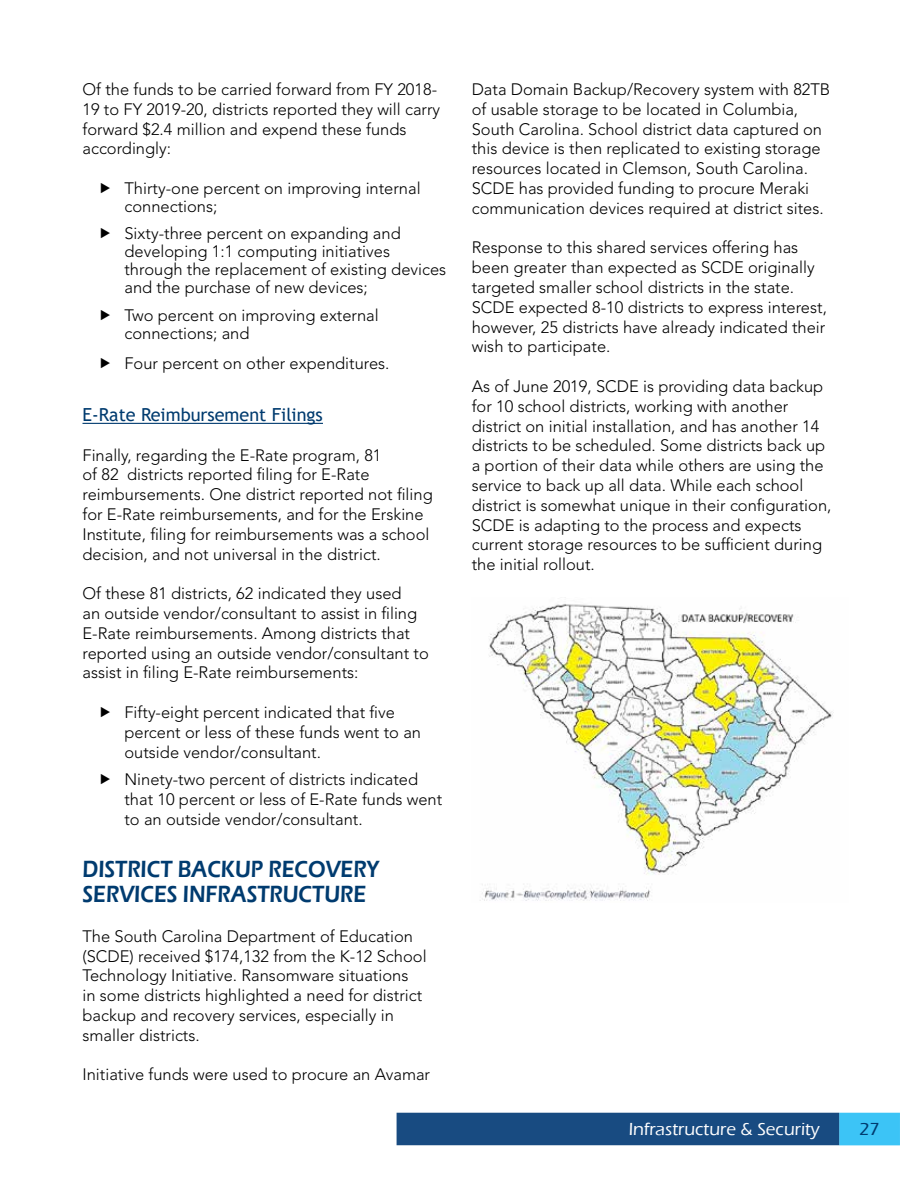
<style>
.page{position:relative;width:918px;height:1188px;background:#fff}
.page>*{position:absolute;margin:0;border:0;box-sizing:border-box;transform-origin:0 0}
.t1{font:600 24.15px/25.2px "Eras ITC";color:#003b6f;scale:.87 1}
.t2{font:18px "Trebuchet MS";color:#003b6f}
.t3{font:500 18px "Eras ITC";color:#fefefe}
.t4{font:500 18px "Eras ITC";color:#003b6f}
.t5{font:300 16.5px/19.8px "Avenir LT Std";color:#000}
</style>
<div class="page">
<hr style="left:82px;top:423px;width:241px;height:1px;background:#003b6f">
<img style="left:480px;top:604px;width:354px;height:297px">
<svg style="left:396px;top:1112px;width:504px;height:34px;background:#266194"></svg>
<p class="t5" style="left:82px;top:79px;width:359px">Of the funds to be carried forward from FY 2018- 19 to FY 2019-20, districts reported they will carry forward $2.4 million and expend these funds accordingly:</p>
<p class="t5" style="left:124px;top:179px;width:298px;line-height:18px">Thirty-one percent on improving internal connections;</p>
<p class="t5" style="left:124px;top:225px;width:323px;line-height:18px">Sixty-three percent on expanding and developing 1:1 computing initiatives through the replacement of existing devices and the purchase of new devices;</p>
<p class="t5" style="left:124px;top:306px;width:256px;line-height:18px">Two percent on improving external connections; and</p>
<p class="t5" style="left:124px;top:353px;width:267px">Four percent on other expenditures.</p>
<p class="t2" style="left:82px;top:403px;width:242px">E-Rate Reimbursement Filings</p>
<p class="t5" style="left:82px;top:445px;width:352px">Finally, regarding the E-Rate program, 81<br>of 82 districts reported filing for E-Rate reimbursements. One district reported not filing for E-Rate reimbursements, and for the Erskine Institute, filing for reimbursements was a school decision, and not universal in the district.</p>
<p class="t5" style="left:82px;top:584px;width:348px">Of these 81 districts, 62 indicated they used<br>an outside vendor/consultant to assist in filing E-Rate reimbursements. Among districts that reported using an outside vendor/consultant to assist in filing E-Rate reimbursements:</p>
<p class="t5" style="left:124px;top:703px;width:298px">Fifty-eight percent indicated that five percent or less of these funds went to an outside vendor/consultant.</p>
<p class="t5" style="left:124px;top:769px;width:319px">Ninety-two percent of districts indicated that 10 percent or less of E-Rate funds went to an outside vendor/consultant.</p>
<h1 class="t1" style="left:82px;top:857px;width:342px">DISTRICT BACKUP RECOVERY<br>SERVICES INFRASTRUCTURE</h1>
<p class="t5" style="left:82px;top:926px;width:346px">The South Carolina Department of Education (SCDE) received $174,132 from the K-12 School Technology Initiative. Ransomware situations<br>in some districts highlighted a need for district backup and recovery services, especially in smaller districts.</p>
<p class="t5" style="left:82px;top:1065px;width:349px">Initiative funds were used to procure an Avamar</p>
<p class="t5" style="left:472px;top:79px;width:360px">Data Domain Backup/Recovery system with 82TB of usable storage to be located in Columbia, South Carolina. School district data captured on this device is then replicated to existing storage resources located in Clemson, South Carolina.<br>SCDE has provided funding to procure Meraki communication devices required at district sites.</p>
<p class="t5" style="left:472px;top:238px;width:357px">Response to this shared services offering has been greater than expected as SCDE originally targeted smaller school districts in the state.<br>SCDE expected 8-10 districts to express interest, however, 25 districts have already indicated their wish to participate.</p>
<p class="t5" style="left:472px;top:376px;width:361px">As of June 2019, SCDE is providing data backup for 10 school districts, working with another district on initial installation, and has another 14 districts to be scheduled. Some districts back up a portion of their data while others are using the service to back up all data. While each school district is somewhat unique in their configuration, SCDE is adapting to the process and expects current storage resources to be sufficient during the initial rollout.</p>
<p class="t3" style="left:629px;top:1119px;width:193px">Infrastructure &amp; Security</p>
<p class="t4" style="left:859px;top:1119px;width:22px">27</p>
</div>
